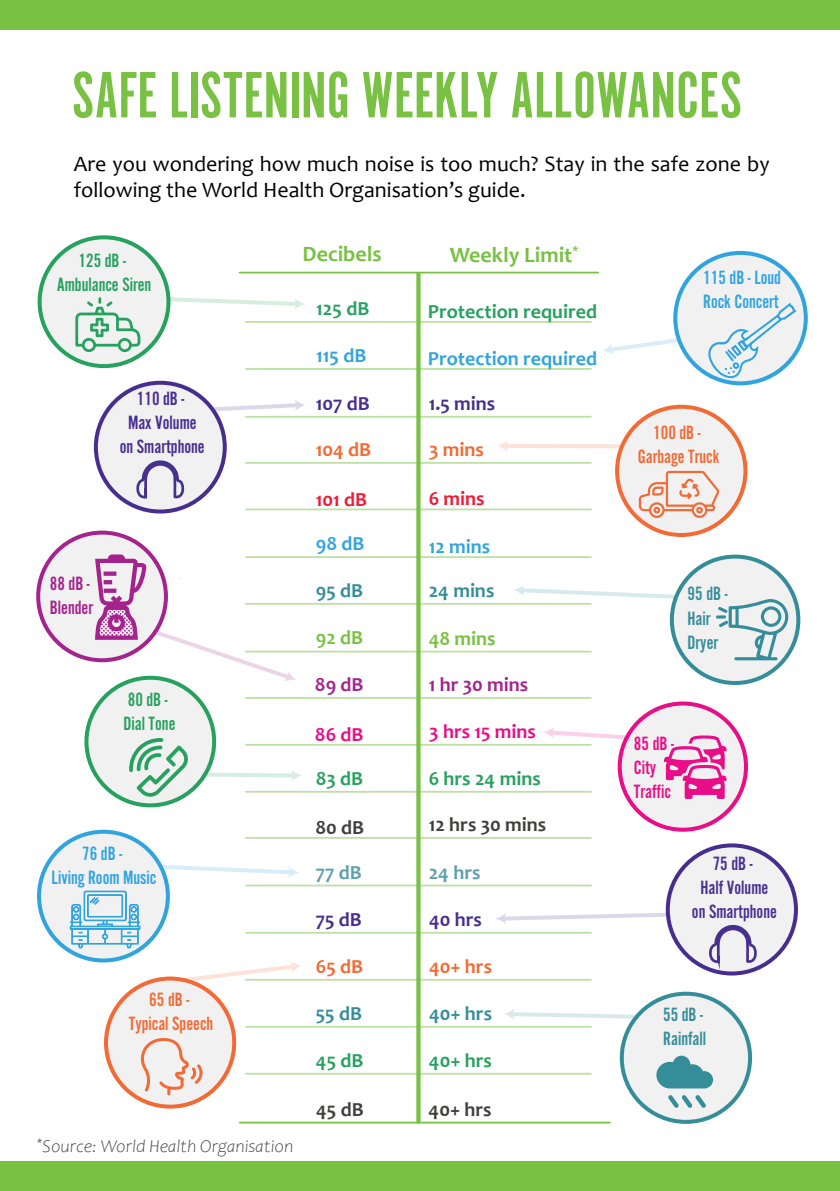
<style>
.page{position:relative;width:840px;height:1191px;background:#fff}
.page>*{position:absolute;margin:0;border:0;box-sizing:border-box;transform-origin:0 0}
.t1{font:68px "Alternate Got No 1 D";color:#78c143}
.t2{font:22px/26.4px "Candara";color:#000}
.t3{font:700 22px "Candara";color:#78c143}
.t4{font:700 20px "Candara";color:#26a15e}
.t5{font:20px/24px "Alternate Got No 2 D";color:#31a4dd}
.t6{font:20px/24px "Alternate Got No 2 D";color:#f26a35;text-align:center}
.t7{font:700 20px "Candara";color:#31a4dd}
.t8{font:20px/24px "Alternate Got No 2 D";color:#26a15e;text-align:center}
.t9{font:20px/24px "Alternate Got No 2 D";color:#472e8e;text-align:center}
.t10{font:20px/24px "Alternate Got No 2 D";color:#358d99}
.t11{font:20px/24px "Alternate Got No 2 D";color:#49318e;text-align:center}
.t12{font:700 20px "Candara";color:#413f3e}
.t13{font:700 20px "Candara";color:#472e8e}
.t14{font:700 20px "Candara";color:#358d99}
.t15{font:700 20px "Candara";color:#f26a35}
.t16{font:20px/24px "Alternate Got No 2 D";color:#e90d88}
.t17{font:700 20px "Candara";color:#e90d88}
.t18{font:700 20px "Candara";color:#a4238d}
.t19{font:20px/24px "Alternate Got No 2 D";color:#a4238d}
.t20{font:700 20px "Candara";color:#ed1b36}
.t21{font:700 20px "Candara";color:#78c143}
.t22{font:700 20px "Candara";color:#5aa0ae}
.t23{font:italic 300 18px "Candara";color:#413f3e}
</style>
<div class="page">
<div style="left:675px;top:253px;width:130px;height:130px;background:#f1f1f2;border-radius:50%"></div>
<div style="left:673px;top:251px;width:134px;height:134px;border:4px solid #31a4dd;border-radius:50%"></div>
<svg style="left:603px;top:338px;width:75px;height:16px"></svg>
<svg style="left:707px;top:303px;width:89px;height:76px"></svg>
<div style="left:40px;top:237px;width:128px;height:129px;background:#f1f1f2;border-radius:50%"></div>
<div style="left:38px;top:235px;width:132px;height:133px;border:4px solid #26a15e;border-radius:50%"></div>
<svg style="left:167px;top:297px;width:137px;height:12px"></svg>
<svg style="left:75px;top:297px;width:65px;height:55px"></svg>
<div style="left:616px;top:407px;width:129px;height:128px;background:#f1f1f2;border-radius:50%"></div>
<div style="left:614px;top:405px;width:133px;height:132px;border:4px solid #f26a35;border-radius:50%"></div>
<div style="left:106px;top:978px;width:128px;height:128px;background:#f1f1f2;border-radius:50%"></div>
<div style="left:104px;top:976px;width:132px;height:132px;border:4px solid #f26a35;border-radius:50%"></div>
<div style="left:671px;top:556px;width:126px;height:127px;background:#f1f1f2;border-radius:50%"></div>
<div style="left:669px;top:554px;width:130px;height:131px;border:4px solid #358d99;border-radius:50%"></div>
<div style="left:619px;top:703px;width:126px;height:126px;background:#f1f1f2;border-radius:50%"></div>
<div style="left:617px;top:701px;width:130px;height:130px;border:4px solid #e90d88;border-radius:50%"></div>
<div style="left:621px;top:993px;width:128px;height:128px;background:#f1f1f2;border-radius:50%"></div>
<div style="left:619px;top:991px;width:132px;height:132px;border:4px solid #358d99;border-radius:50%"></div>
<div style="left:39px;top:831px;width:129px;height:129px;background:#f1f1f2;border-radius:50%"></div>
<div style="left:37px;top:829px;width:133px;height:133px;border:4px solid #31a4dd;border-radius:50%"></div>
<div style="left:86px;top:678px;width:128px;height:127px;background:#f1f1f2;border-radius:50%"></div>
<div style="left:84px;top:676px;width:132px;height:131px;border:4px solid #26a15e;border-radius:50%"></div>
<div style="left:38px;top:532px;width:128px;height:128px;background:#f1f1f2;border-radius:50%"></div>
<div style="left:36px;top:530px;width:132px;height:132px;border:4px solid #a4238d;border-radius:50%"></div>
<div style="left:96px;top:383px;width:129px;height:128px;background:#f1f1f2;border-radius:50%"></div>
<div style="left:94px;top:381px;width:133px;height:132px;border:4px solid #472e8e;border-radius:50%"></div>
<svg style="left:245px;top:321px;width:346px;height:2px"></svg>
<svg style="left:239px;top:1121px;width:371px;height:2px"></svg>
<svg style="left:416px;top:272px;width:4px;height:851px;background:#83c653"></svg>
<svg style="left:245px;top:368px;width:346px;height:2px"></svg>
<svg style="left:244px;top:462px;width:347px;height:2px"></svg>
<svg style="left:245px;top:508px;width:346px;height:2px"></svg>
<svg style="left:245px;top:556px;width:346px;height:2px"></svg>
<svg style="left:244px;top:697px;width:347px;height:2px"></svg>
<svg style="left:245px;top:791px;width:346px;height:1px"></svg>
<svg style="left:245px;top:837px;width:346px;height:2px"></svg>
<svg style="left:245px;top:884px;width:346px;height:2px"></svg>
<svg style="left:245px;top:932px;width:346px;height:1px"></svg>
<svg style="left:244px;top:1072px;width:347px;height:2px"></svg>
<svg style="left:638px;top:471px;width:81px;height:47px"></svg>
<svg style="left:498px;top:441px;width:122px;height:10px"></svg>
<svg style="left:212px;top:400px;width:379px;height:18px"></svg>
<svg style="left:95px;top:554px;width:51px;height:86px"></svg>
<svg style="left:153px;top:629px;width:438px;height:52px"></svg>
<svg style="left:129px;top:738px;width:60px;height:60px"></svg>
<svg style="left:202px;top:769px;width:99px;height:12px"></svg>
<svg style="left:140px;top:1038px;width:64px;height:57px"></svg>
<svg style="left:179px;top:961px;width:412px;height:21px"></svg>
<svg style="left:245px;top:584px;width:429px;height:21px"></svg>
<svg style="left:716px;top:599px;width:72px;height:72px"></svg>
<svg style="left:663px;top:735px;width:63px;height:64px"></svg>
<svg style="left:245px;top:727px;width:383px;height:18px"></svg>
<svg style="left:656px;top:1055px;width:56px;height:52px"></svg>
<svg style="left:245px;top:1008px;width:393px;height:19px"></svg>
<svg style="left:238px;top:272px;width:361px;height:1px"></svg>
<svg style="left:496px;top:913px;width:169px;height:11px"></svg>
<svg style="left:159px;top:864px;width:139px;height:14px"></svg>
<svg style="left:69px;top:890px;width:72px;height:64px"></svg>
<div style="left:667px;top:845px;width:128px;height:128px;background:#f1f1f2;border-radius:50%"></div>
<div style="left:665px;top:843px;width:132px;height:132px;border:4px solid #472e8e;border-radius:50%"></div>
<svg style="left:706px;top:925px;width:52px;height:87px"></svg>
<svg style="left:134px;top:460px;width:52px;height:86px"></svg>
<div style="left:0;top:1161px;width:839px;height:30px;background:#78c143"></div>
<div style="left:0;top:0;width:839px;height:29px;background:#78c143"></div>
<h1 class="t1" style="left:72px;top:59px;width:671px">SAFE LISTENING WEEKLY ALLOWANCES</h1>
<p class="t2" style="left:74px;top:150px;width:697px">Are you wondering how much noise is too much? Stay in the safe zone by following the World Health Organisation’s guide.</p>
<p class="t8" style="left:57px;top:249px;width:96px">125 dB -<br>Ambulance Siren</p>
<p class="t3" style="left:302px;top:240px;width:81px">Decibels</p>
<p class="t3" style="left:449px;top:241px;width:130px">Weekly Limit<sup>*</sup></p>
<p class="t4" style="left:316px;top:296px;width:55px">125 dB</p>
<p class="t7" style="left:427px;top:346px;width:170px">Protection required</p>
<p class="t4" style="left:427px;top:299px;width:170px">Protection required</p>
<p class="t7" style="left:316px;top:343px;width:52px">115 dB</p>
<p class="t5" style="left:702px;top:266px;width:79px">115 dB - Loud<br>Rock Concert</p>
<p class="t9" style="left:120px;top:387px;width:86px">110 dB -<br>Max Volume on Smartphone</p>
<p class="t13" style="left:315px;top:391px;width:55px">107 dB</p>
<p class="t13" style="left:428px;top:391px;width:68px">1.5 mins</p>
<p class="t6" style="left:637px;top:421px;width:83px">100 dB -<br>Garbage Truck</p>
<p class="t15" style="left:315px;top:437px;width:57px">104 dB</p>
<p class="t15" style="left:429px;top:436px;width:56px">3 mins</p>
<p class="t20" style="left:428px;top:486px;width:57px">6 mins</p>
<p class="t7" style="left:428px;top:534px;width:63px">12 mins</p>
<p class="t14" style="left:428px;top:578px;width:67px">24 mins</p>
<p class="t20" style="left:315px;top:487px;width:53px">101 dB</p>
<p class="t7" style="left:315px;top:531px;width:50px">98 dB</p>
<p class="t14" style="left:315px;top:577px;width:49px">95 dB</p>
<p class="t21" style="left:315px;top:625px;width:49px">92 dB</p>
<p class="t18" style="left:315px;top:672px;width:50px">89 dB</p>
<p class="t17" style="left:315px;top:721px;width:50px">86 dB</p>
<p class="t4" style="left:315px;top:766px;width:49px">83 dB</p>
<p class="t12" style="left:315px;top:815px;width:50px">80 dB</p>
<p class="t22" style="left:315px;top:860px;width:47px">77 dB</p>
<p class="t13" style="left:315px;top:907px;width:48px">75 dB</p>
<p class="t19" style="left:50px;top:571px;width:45px">88 dB -<br>Blender</p>
<p class="t10" style="left:687px;top:582px;width:41px">95 dB -<br>Hair<br>Dryer</p>
<p class="t21" style="left:428px;top:626px;width:68px">48 mins</p>
<p class="t18" style="left:428px;top:672px;width:101px">1 hr 30 mins</p>
<p class="t8" style="left:123px;top:687px;width:53px;text-align:left">80 dB -<br>Dial Tone</p>
<p class="t17" style="left:429px;top:718px;width:108px">3 hrs 15 mins</p>
<p class="t4" style="left:428px;top:766px;width:113px">6 hrs 24 mins</p>
<p class="t12" style="left:428px;top:811px;width:119px">12 hrs 30 mins</p>
<p class="t22" style="left:428px;top:859px;width:53px">24 hrs</p>
<p class="t13" style="left:429px;top:907px;width:54px">40 hrs</p>
<p class="t15" style="left:429px;top:954px;width:64px">40+ hrs</p>
<p class="t14" style="left:429px;top:1001px;width:64px">40+ hrs</p>
<p class="t4" style="left:428px;top:1048px;width:64px">40+ hrs</p>
<p class="t16" style="left:633px;top:731px;width:41px">85 dB -<br>City<br>Traffic</p>
<p class="t5" style="left:52px;top:841px;width:106px;text-align:center">76 dB -<br>Living Room Music</p>
<p class="t11" style="left:691px;top:851px;width:86px">75 dB -<br>Half Volume on Smartphone</p>
<p class="t15" style="left:315px;top:954px;width:49px">65 dB</p>
<p class="t14" style="left:315px;top:1001px;width:48px">55 dB</p>
<p class="t4" style="left:316px;top:1048px;width:49px">45 dB</p>
<p class="t6" style="left:129px;top:987px;width:86px">65 dB -<br>Typical Speech</p>
<p class="t10" style="left:662px;top:1003px;width:45px">55 dB -<br>Rainfall</p>
<p class="t23" style="left:37px;top:1136px;width:257px"><sup>*</sup>Source: World Health Organisation</p>
<p class="t12" style="left:316px;top:1096px;width:49px">45 dB</p>
<p class="t12" style="left:428px;top:1097px;width:64px">40+ hrs</p>
</div>
